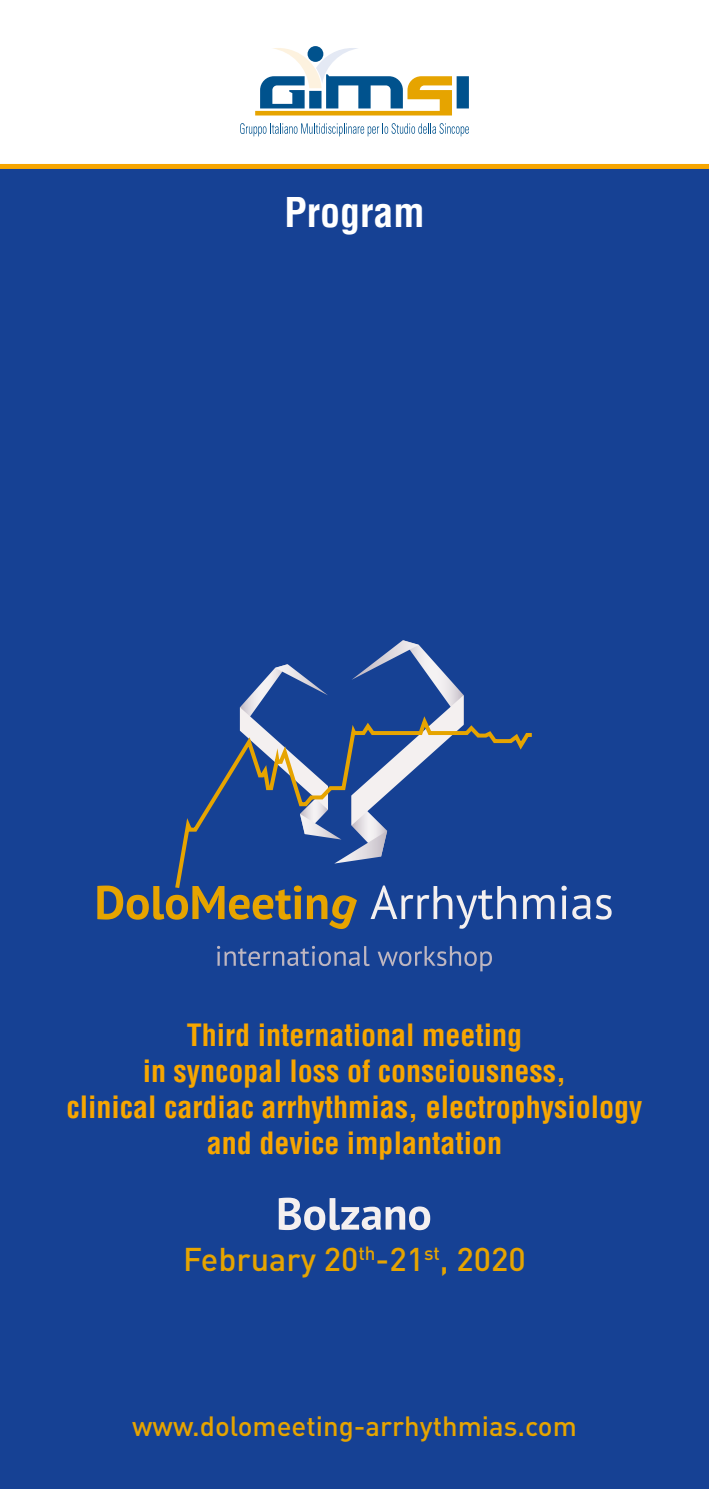
<style>
.page{position:relative;width:709px;height:1489px;background:#fff}
.page>*{position:absolute;margin:0;border:0;box-sizing:border-box;transform-origin:0 0}
.t1{font:700 condensed 40px "Helvetica LT Std";color:#fff}
.t2{font:500 32.5px "DIN";color:#e6a400}
.t3{font:700 condensed 30px/36px "Helvetica LT Std";color:#f7a600;text-align:center}
.t4{font:500 27.5px "DIN";color:#e6a400}
</style>
<div class="page">
<div style="left:0;top:167px;width:709px;height:1321px;background:#164194"></div>
<div style="left:0;top:164px;width:709px;height:5px;background:#f7a600"></div>
<svg style="left:217px;top:945px;width:152px;height:21px"></svg>
<svg style="left:377px;top:946px;width:115px;height:25px"></svg>
<svg style="left:97px;top:885px;width:260px;height:44px"></svg>
<svg style="left:523px;top:894px;width:31px;height:25px"></svg>
<svg style="left:561px;top:885px;width:50px;height:34px"></svg>
<svg style="left:370px;top:892px;width:146px;height:36px"></svg>
<svg style="left:240px;top:640px;width:223px;height:71px"></svg>
<svg style="left:173px;top:711px;width:359px;height:181px"></svg>
<svg style="left:279px;top:1197px;width:151px;height:33px"></svg>
<svg style="left:255px;top:48px;width:214px;height:67px"></svg>
<div style="left:307px;top:46px;width:16px;height:16px;background:#00528d;border-radius:50%"></div>
<svg style="left:240px;top:123px;width:229px;height:13px"></svg>
<h1 class="t1" style="left:284px;top:188px;width:141px">Program</h1>
<p class="t3" style="left:66px;top:1016px;width:577px">Third international meeting<br>in syncopal loss of consciousness,<br>clinical cardiac arrhythmias, electrophysiology and device implantation</p>
<p class="t2" style="left:183px;top:1238px;width:344px">February 20<sup>th</sup>-21<sup>st</sup>, 2020</p>
<p class="t4" style="left:132px;top:1408px;width:446px">www.dolomeeting-arrhythmias.com</p>
</div>
